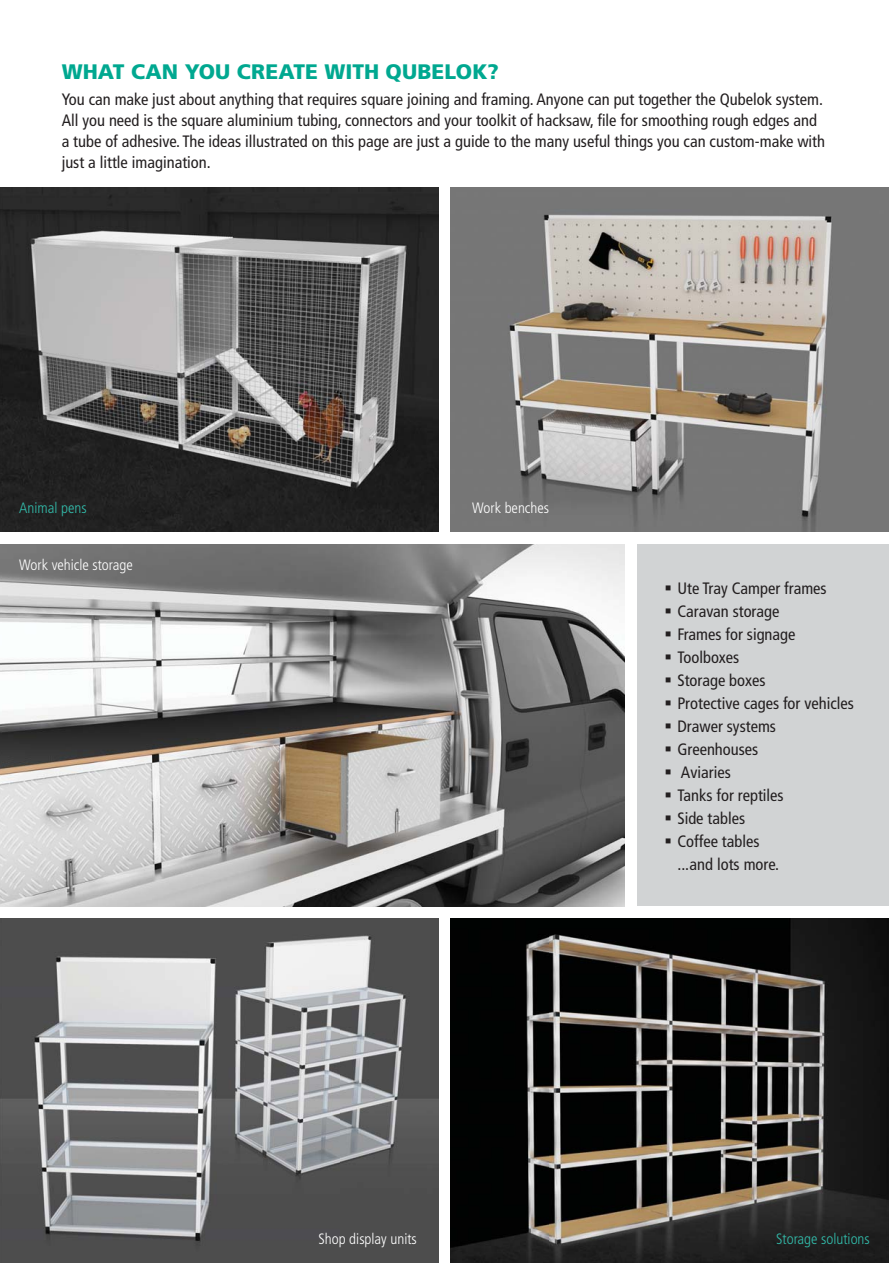
<style>
.page{position:relative;width:889px;height:1263px;background:#fff}
.page>*{position:absolute;margin:0;border:0;box-sizing:border-box;transform-origin:0 0}
.t1{font:900 21px "Frutiger CE";color:#00a890}
.t2{font:condensed 16.5px/23px "Frutiger";color:#231f20}
.t3{font:300 condensed 15px "Frutiger";color:#fff}
.t4{font:300 condensed 15px "Frutiger";color:#32bcab}
</style>
<div class="page">
<img style="left:0;top:187px;width:438px;height:344px">
<img style="left:0;top:918px;width:438px;height:345px">
<img style="left:451px;top:187px;width:438px;height:344px">
<img style="left:451px;top:918px;width:438px;height:345px">
<img style="left:0;top:544px;width:625px;height:362px">
<div style="left:637px;top:544px;width:252px;height:362px;background:#d1d3d4"></div>
<p class="t1" style="left:62px;top:65px;width:439px">WHAT CAN YOU CREATE WITH QUBELOK?</p>
<p class="t2" style="left:62px;top:90px;width:765px;line-height:21px">You can make just about anything that requires square joining and framing. Anyone can put together the Qubelok system.<br>All you need is the square aluminium tubing, connectors and your toolkit of hacksaw, file for smoothing rough edges and a tube of adhesive. The ideas illustrated on this page are just a guide to the many useful things you can custom-make with just a little imagination.</p>
<p class="t4" style="left:19px;top:502px;width:69px">Animal pens</p>
<p class="t3" style="left:19px;top:559px;width:115px">Work vehicle storage</p>
<p class="t3" style="left:472px;top:502px;width:78px">Work benches</p>
<p class="t2" style="left:677px;top:578px;width:178px">Ute Tray Camper frames<br>Caravan storage<br>Frames for signage<br>Toolboxes<br>Storage boxes<br>Protective cages for vehicles<br>Drawer systems<br>Greenhouses<br>Aviaries<br>Tanks for reptiles<br>Side tables<br>Coffee tables<br>...and lots more.</p>
<p class="t3" style="left:318px;top:1233px;width:100px">Shop display units</p>
<p class="t4" style="left:776px;top:1233px;width:95px">Storage solutions</p>
</div>
